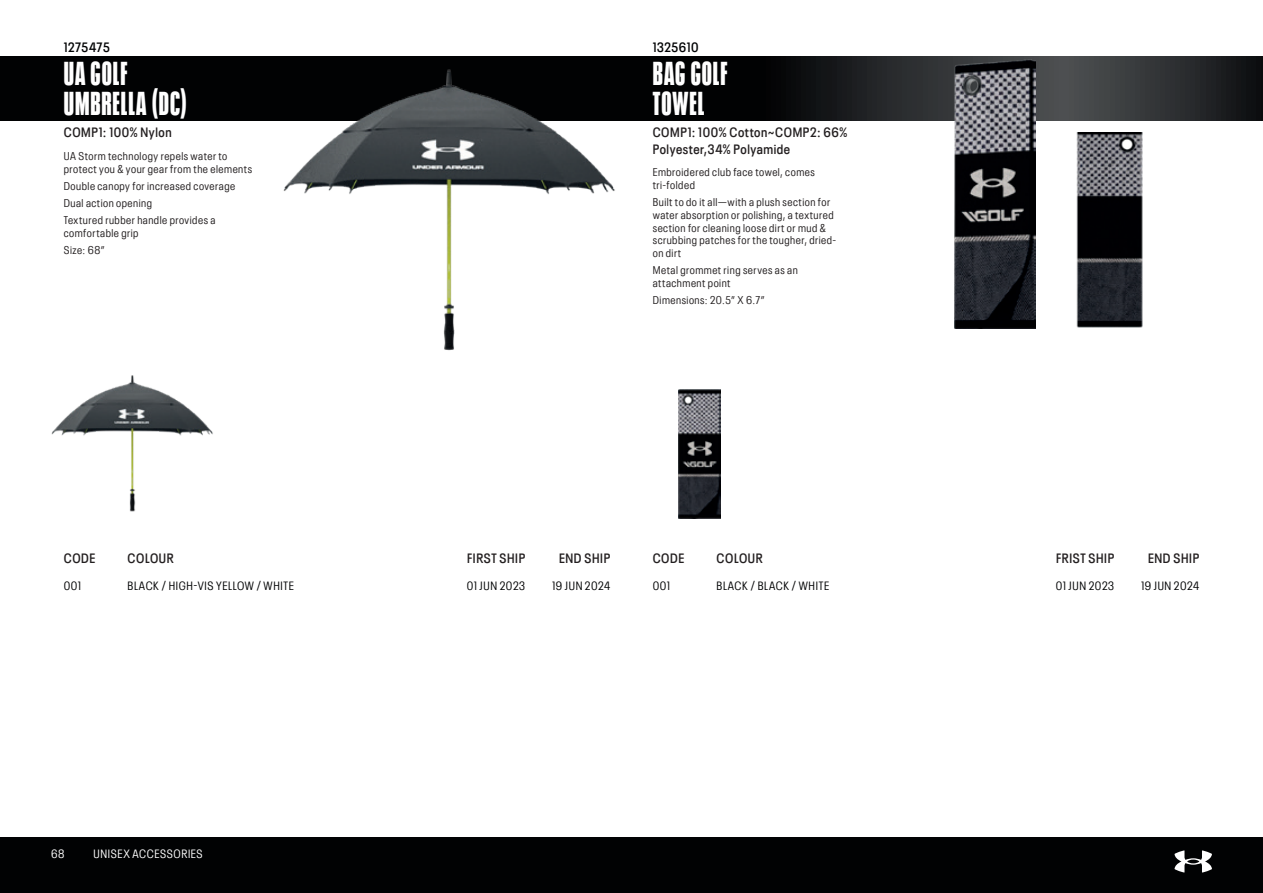
<style>
.page{position:relative;width:1263px;height:893px;background:#fff}
.page>*{position:absolute;margin:0;border:0;box-sizing:border-box;transform-origin:0 0}
.t1{font:900 33px/30px "Neue Plak Comp";letter-spacing:.03em;color:#fff}
.t2{font:600 condensed 13.5px/16.2px "Neue Plak";letter-spacing:.045em;color:#231f20}
.t3{font:600 condensed 13.5px "Neue Plak";letter-spacing:.04em;color:#010203}
.t4{font:condensed 12px "Neue Plak";letter-spacing:.05em;color:#010203}
.t5{font:condensed 12px "Neue Plak";letter-spacing:.05em;color:#fff}
.t6{font:condensed 11.25px/12.8px "Neue Plak";letter-spacing:.045em;color:#231f20}
</style>
<div class="page">
<div style="left:0;top:838px;width:1263px;height:55px;background:#010203"></div>
<svg style="left:1174px;top:850px;width:38px;height:22px"></svg>
<svg style="left:0;top:56px;width:1263px;height:64px;background:#131516"></svg>
<img style="left:268px;top:66px;width:361px;height:285px">
<img style="left:51px;top:375px;width:162px;height:137px">
<img style="left:954px;top:59px;width:82px;height:269px">
<img style="left:678px;top:389px;width:43px;height:129px">
<img style="left:1076px;top:133px;width:67px;height:195px">
<p class="t3" style="left:64px;top:37px;width:47px">1275475</p>
<h1 class="t1" style="left:64px;top:56px;width:125px">UA GOLF<br>UMBRELLA (DC)</h1>
<p class="t2" style="left:64px;top:123px;width:109px">COMP1: 100% Nylon</p>
<p class="t6" style="left:64px;top:149px;width:190px">UA Storm technology repels water to protect you &amp; your gear from the elements</p>
<p class="t6" style="left:64px;top:176px;width:173px;line-height:17px">Double canopy for increased coverage<br>Dual action opening<br>Textured rubber handle provides a</p>
<p class="t6" style="left:64px;top:223px;width:76px;line-height:17px">comfortable grip<br>Size: 68”</p>
<p class="t3" style="left:653px;top:37px;width:47px">1325610</p>
<h1 class="t1" style="left:653px;top:56px;width:76px">BAG GOLF<br>TOWEL</h1>
<p class="t2" style="left:653px;top:123px;width:196px">COMP1: 100% Cotton~COMP2: 66%<br>Polyester,34% Polyamide</p>
<p class="t6" style="left:653px;top:165px;width:164px">Embroidered club face towel, comes tri-folded</p>
<p class="t6" style="left:653px;top:195px;width:185px">Built to do it all—with a plush section for water absorption or polishing, a textured section for cleaning loose dirt or mud &amp; scrubbing patches for the tougher, dried&shy;on dirt</p>
<p class="t6" style="left:653px;top:263px;width:146px">Metal grommet ring serves as an attachment point</p>
<p class="t6" style="left:653px;top:292px;width:113px">Dimensions: 20.5” X 6.7”</p>
<p class="t2" style="left:64px;top:548px;width:33px">CODE</p>
<p class="t2" style="left:128px;top:548px;width:48px">COLOUR</p>
<p class="t2" style="left:467px;top:548px;width:59px">FIRST SHIP</p>
<p class="t2" style="left:559px;top:548px;width:53px">END SHIP</p>
<p class="t4" style="left:64px;top:576px;width:19px">001</p>
<p class="t4" style="left:128px;top:576px;width:168px">BLACK / HIGH-VIS YELLOW / WHITE</p>
<p class="t4" style="left:467px;top:576px;width:60px">01 JUN 2023</p>
<p class="t4" style="left:552px;top:576px;width:60px">19 JUN 2024</p>
<p class="t2" style="left:653px;top:548px;width:33px">CODE</p>
<p class="t2" style="left:716px;top:548px;width:48px">COLOUR</p>
<p class="t2" style="left:1056px;top:548px;width:60px">FRIST SHIP</p>
<p class="t2" style="left:1148px;top:548px;width:53px">END SHIP</p>
<p class="t4" style="left:653px;top:576px;width:19px">001</p>
<p class="t4" style="left:716px;top:576px;width:114px">BLACK / BLACK / WHITE</p>
<p class="t4" style="left:1056px;top:576px;width:60px">01 JUN 2023</p>
<p class="t4" style="left:1141px;top:576px;width:60px">19 JUN 2024</p>
<p class="t5" style="left:51px;top:845px;width:15px">68</p>
<p class="t5" style="left:94px;top:845px;width:111px">UNISEX ACCESSORIES</p>
</div>
